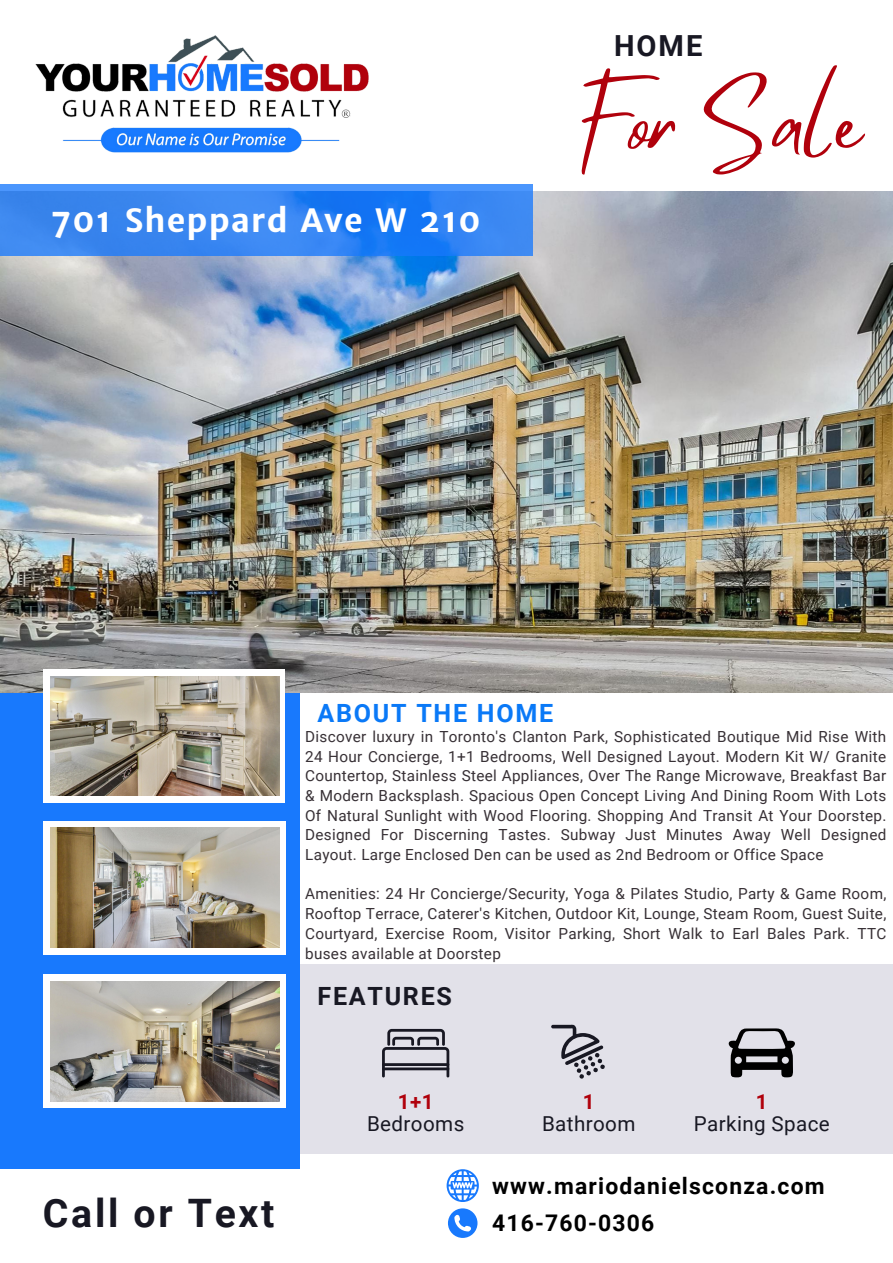
<style>
.page{position:relative;width:893px;height:1263px;background:#fff}
.page>*{position:absolute;margin:0;border:0;box-sizing:border-box;transform-origin:0 0}
.t1{font:81.75px "Mistrully";letter-spacing:.015em;color:#b0010c}
.t2{font:700 39.22px "Roboto";letter-spacing:.07em;color:#181823}
.t3{font:700 32.17px "Merriweather Sans";letter-spacing:.035em;color:#fff}
.t4{font:700 29.1px "Roboto";color:#181823}
.t5{font:700 25.12px "Roboto";letter-spacing:.07em;color:#0a79f7}
.t6{font:700 25.12px "Roboto";letter-spacing:.07em;color:#181823}
.t7{font:700 22.88px "Roboto";letter-spacing:.05em;color:#000}
.t8{font:20.62px "Roboto";letter-spacing:.02em;color:#181823}
.t9{font:700 20.62px "Roboto";color:#b0010c}
.t10{font:15.3px/19.6px "Roboto";letter-spacing:.02em;color:#373035;text-align:justify}
</style>
<div class="page">
<img style="left:0;top:191px;width:893px;height:502px">
<svg style="left:0;top:184px;width:532px;height:72px;background:#3585f2"></svg>
<div style="left:188px;top:964px;width:705px;height:190px;background:#e2e1e9"></div>
<div style="left:0;top:693px;width:299px;height:476px;background:#1879fd"></div>
<div style="left:43px;top:669px;width:242px;height:133px;background:#fff"></div>
<img style="left:50px;top:676px;width:229px;height:120px">
<div style="left:43px;top:974px;width:243px;height:134px;background:#fff"></div>
<div style="left:43px;top:821px;width:243px;height:133px;background:#fff"></div>
<img style="left:50px;top:828px;width:229px;height:120px">
<img style="left:50px;top:981px;width:229px;height:120px">
<svg style="left:446px;top:1169px;width:33px;height:33px"></svg>
<svg style="left:448px;top:1208px;width:29px;height:30px"></svg>
<img style="left:35px;top:35px;width:334px;height:118px">
<svg style="left:382px;top:1029px;width:67px;height:48px"></svg>
<svg style="left:551px;top:1024px;width:54px;height:55px"></svg>
<svg style="left:728px;top:1028px;width:67px;height:49px"></svg>
<p class="t4" style="left:614px;top:29px;width:90px">HOME</p>
<p class="t3" style="left:51px;top:200px;width:431px">701 Sheppard Ave W 210</p>
<p class="t1" style="left:577px;top:57px;width:285px">For Sale</p>
<h5 class="t5" style="left:317px;top:698px;width:237px">ABOUT THE HOME</h5>
<p class="t10" style="left:305px;top:727px;width:582px">Discover luxury in Toronto's Clanton Park, Sophisticated Boutique Mid Rise With 24 Hour Concierge, 1+1 Bedrooms, Well Designed Layout. Modern Kit W/ Granite Countertop, Stainless Steel Appliances, Over The Range Microwave, Breakfast Bar &amp; Modern Backsplash. Spacious Open Concept Living And Dining Room With Lots Of Natural Sunlight with Wood Flooring. Shopping And Transit At Your Doorstep.<br>Designed For Discerning Tastes. Subway Just Minutes Away Well Designed Layout. Large Enclosed Den can be used as 2nd Bedroom or Office Space</p>
<p class="t10" style="left:305px;top:884px;width:582px">Amenities: 24 Hr Concierge/Security, Yoga &amp; Pilates Studio, Party &amp; Game Room, Rooftop Terrace, Caterer's Kitchen, Outdoor Kit, Lounge, Steam Room, Guest Suite, Courtyard, Exercise Room, Visitor Parking, Short Walk to Earl Bales Park. TTC buses available at Doorstep</p>
<p class="t2" style="left:43px;top:1191px;width:233px">Call or Text</p>
<p class="t6" style="left:318px;top:981px;width:136px">FEATURES</p>
<p class="t9" style="left:398px;top:1089px;width:37px">1+1</p>
<p class="t8" style="left:367px;top:1111px;width:99px">Bedrooms</p>
<p class="t9" style="left:583px;top:1089px;width:13px">1</p>
<p class="t8" style="left:542px;top:1111px;width:95px">Bathroom</p>
<p class="t9" style="left:756px;top:1089px;width:13px">1</p>
<p class="t8" style="left:694px;top:1111px;width:137px">Parking Space</p>
<h5 class="t7" style="left:492px;top:1172px;width:334px">www.mariodanielsconza.com</h5>
<p class="t7" style="left:492px;top:1210px;width:164px">416-760-0306</p>
</div>
